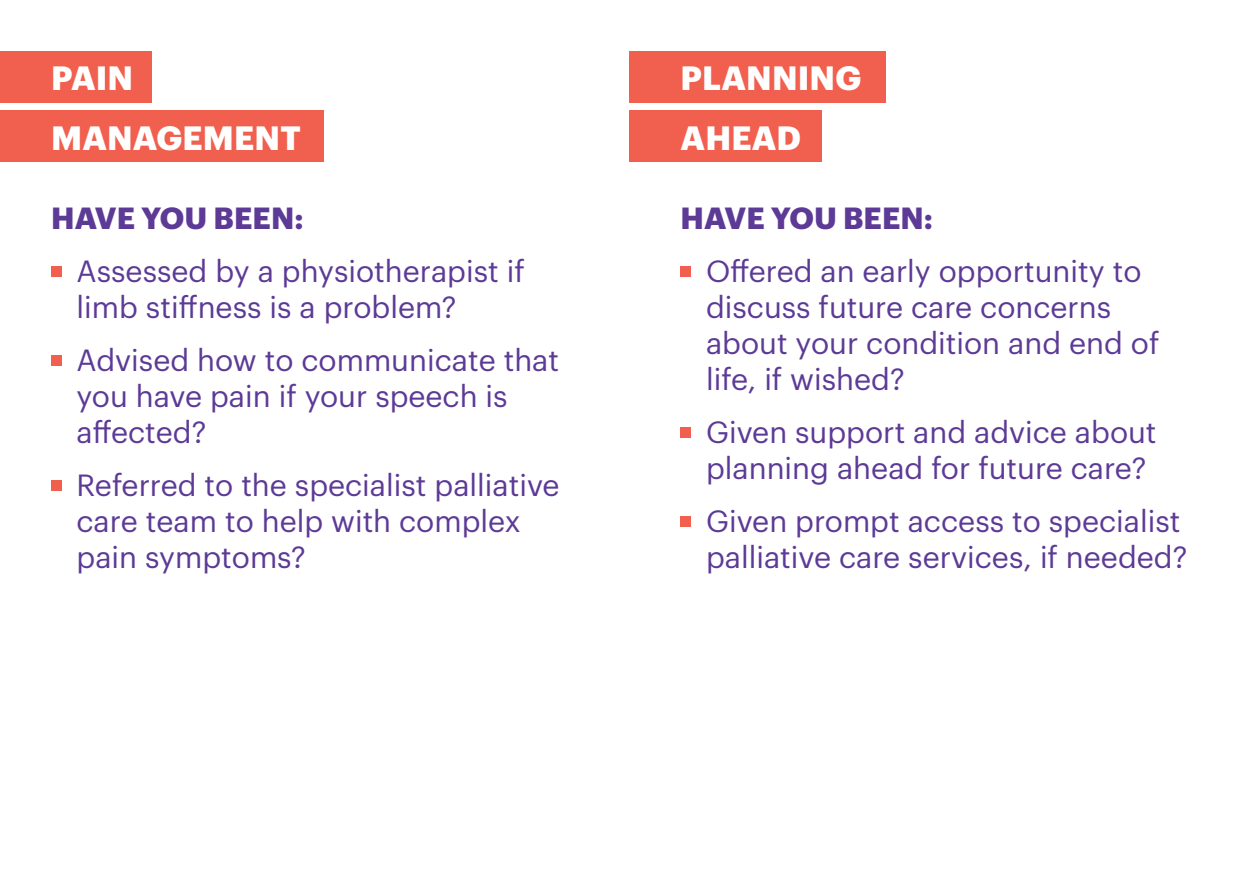
<style>
.page{position:relative;width:1259px;height:893px;background:#fff}
.page>*{position:absolute;margin:0;border:0;box-sizing:border-box;transform-origin:0 0}
.t1{font:700 33px "Graphik";letter-spacing:.005em;color:#fff}
.t2{font:30px/36px "Graphik";color:#5c3a96}
.t3{font:700 30px "Graphik";letter-spacing:.005em;color:#5c3a96}
</style>
<div class="page">
<div style="left:51px;top:266px;width:11px;height:11px;background:#f15f4e"></div>
<div style="left:51px;top:355px;width:11px;height:11px;background:#f15f4e"></div>
<div style="left:51px;top:480px;width:11px;height:11px;background:#f15f4e"></div>
<div style="left:680px;top:266px;width:11px;height:11px;background:#f15f4e"></div>
<div style="left:680px;top:427px;width:11px;height:11px;background:#f15f4e"></div>
<div style="left:680px;top:516px;width:11px;height:11px;background:#f15f4e"></div>
<div style="left:629px;top:51px;width:257px;height:51px;background:#f15f4e"></div>
<div style="left:0;top:51px;width:151px;height:51px;background:#f15f4e"></div>
<div style="left:629px;top:111px;width:192px;height:51px;background:#f15f4e"></div>
<div style="left:0;top:111px;width:323px;height:51px;background:#f15f4e"></div>
<p class="t1" style="left:51px;top:53px;width:84px">PAIN</p>
<p class="t1" style="left:680px;top:53px;width:182px">PLANNING</p>
<p class="t1" style="left:51px;top:112px;width:251px">MANAGEMENT</p>
<p class="t1" style="left:680px;top:112px;width:122px">AHEAD</p>
<p class="t3" style="left:51px;top:195px;width:254px">HAVE YOU BEEN:</p>
<p class="t2" style="left:77px;top:250px;width:450px">Assessed by a physiotherapist if limb stiffness is a problem?</p>
<p class="t2" style="left:77px;top:339px;width:484px">Advised how to communicate that you have pain if your speech is affected?</p>
<p class="t2" style="left:77px;top:464px;width:484px">Referred to the specialist palliative care team to help with complex pain symptoms?</p>
<p class="t3" style="left:680px;top:195px;width:254px">HAVE YOU BEEN:</p>
<p class="t2" style="left:706px;top:250px;width:455px">Offered an early opportunity to discuss future care concerns about your condition and end of life, if wished?</p>
<p class="t2" style="left:706px;top:411px;width:452px">Given support and advice about planning ahead for future care?</p>
<p class="t2" style="left:706px;top:500px;width:483px">Given prompt access to specialist palliative care services, if needed?</p>
</div>
